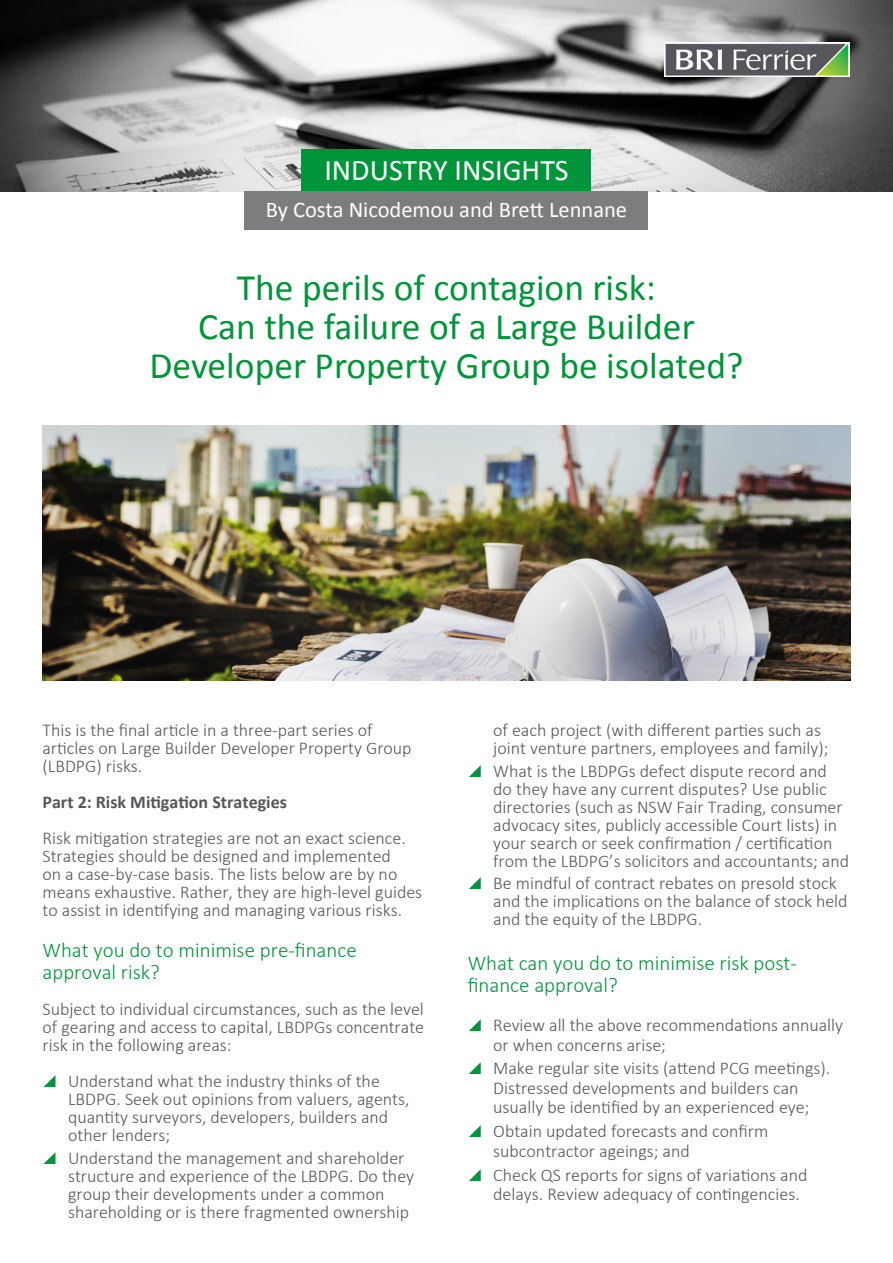
<style>
.page{position:relative;width:893px;height:1263px;background:#fff}
.page>*{position:absolute;margin:0;border:0;box-sizing:border-box;transform-origin:0 0}
.t1{font:37.5px/39px "Calibri";color:#00953a;text-align:center}
.t2{font:30px "Calibri";color:#fff}
.t3{font:22.5px "Calibri";color:#fff}
.t4{font:300 21px/22.5px "Calibri";color:#00953a}
.t5{font:300 18px/18px "Calibri";color:#55565a}
.t6{font:700 18px "Calibri";color:#55565a}
</style>
<div class="page">
<img style="left:0;top:0;width:893px;height:191px">
<div style="left:302px;top:149px;width:289px;height:42px;background:#00953a"></div>
<div style="left:244px;top:191px;width:404px;height:39px;background:#7c7d7f"></div>
<img style="left:664px;top:43px;width:186px;height:33px">
<img style="left:43px;top:425px;width:807px;height:255px">
<h2 class="t2" style="left:324px;top:151px;width:246px">INDUSTRY INSIGHTS</h2>
<p class="t3" style="left:266px;top:195px;width:363px">By Costa Nicodemou and Brett Lennane</p>
<h1 class="t1" style="left:150px;top:268px;width:595px">The perils of contagion risk:<br>Can the failure of a Large Builder<br>Developer Property Group be isolated?</h1>
<p class="t5" style="left:43px;top:721px;width:371px">This is the final article in a three-part series of articles on Large Builder Developer Property Group (LBDPG) risks.</p>
<p class="t6" style="left:43px;top:791px;width:246px">Part 2: Risk Mitigation Strategies</p>
<p class="t5" style="left:43px;top:829px;width:381px">Risk mitigation strategies are not an exact science.<br>Strategies should be designed and implemented<br>on a case-by-case basis. The lists below are by no means exhaustive. Rather, they are high-level guides to assist in identifying and managing various risks.</p>
<p class="t4" style="left:43px;top:938px;width:316px">What you do to minimise pre-finance approval risk?</p>
<p class="t5" style="left:43px;top:1000px;width:383px;text-align:justify">Subject to individual circumstances, such as the level of gearing and access to capital, LBDPGs concentrate risk in the following areas:</p>
<p class="t5" style="left:68px;top:1072px;width:343px">Understand what the industry thinks of the LBDPG. Seek out opinions from valuers, agents, quantity surveyors, developers, builders and other lenders;</p>
<p class="t5" style="left:68px;top:1148px;width:348px">Understand the management and shareholder structure and experience of the LBDPG. Do they group their developments under a common shareholding or is there fragmented ownership</p>
<p class="t5" style="left:493px;top:721px;width:337px">of each project (with different parties such as joint venture partners, employees and family);</p>
<p class="t5" style="left:493px;top:761px;width:357px">What is the LBDPGs defect dispute record and do they have any current disputes? Use public directories (such as NSW Fair Trading, consumer advocacy sites, publicly accessible Court lists) in your search or seek confirmation / certification from the LBDPG’s solicitors and accountants; and</p>
<p class="t5" style="left:493px;top:874px;width:356px">Be mindful of contract rebates on presold stock and the implications on the balance of stock held and the equity of the LBDPG.</p>
<p class="t4" style="left:468px;top:951px;width:331px">What can you do to minimise risk post&shy;finance approval?</p>
<p class="t5" style="left:493px;top:1015px;width:351px;line-height:19.5px">Review all the above recommendations annually or when concerns arise;</p>
<p class="t5" style="left:493px;top:1058px;width:339px;line-height:19.5px">Make regular site visits (attend PCG meetings).<br>Distressed developments and builders can usually be identified by an experienced eye;</p>
<p class="t5" style="left:493px;top:1121px;width:277px;line-height:19.5px">Obtain updated forecasts and confirm subcontractor ageings; and</p>
<p class="t5" style="left:493px;top:1164px;width:316px;line-height:19.5px">Check QS reports for signs of variations and delays. Review adequacy of contingencies.</p>
</div>
